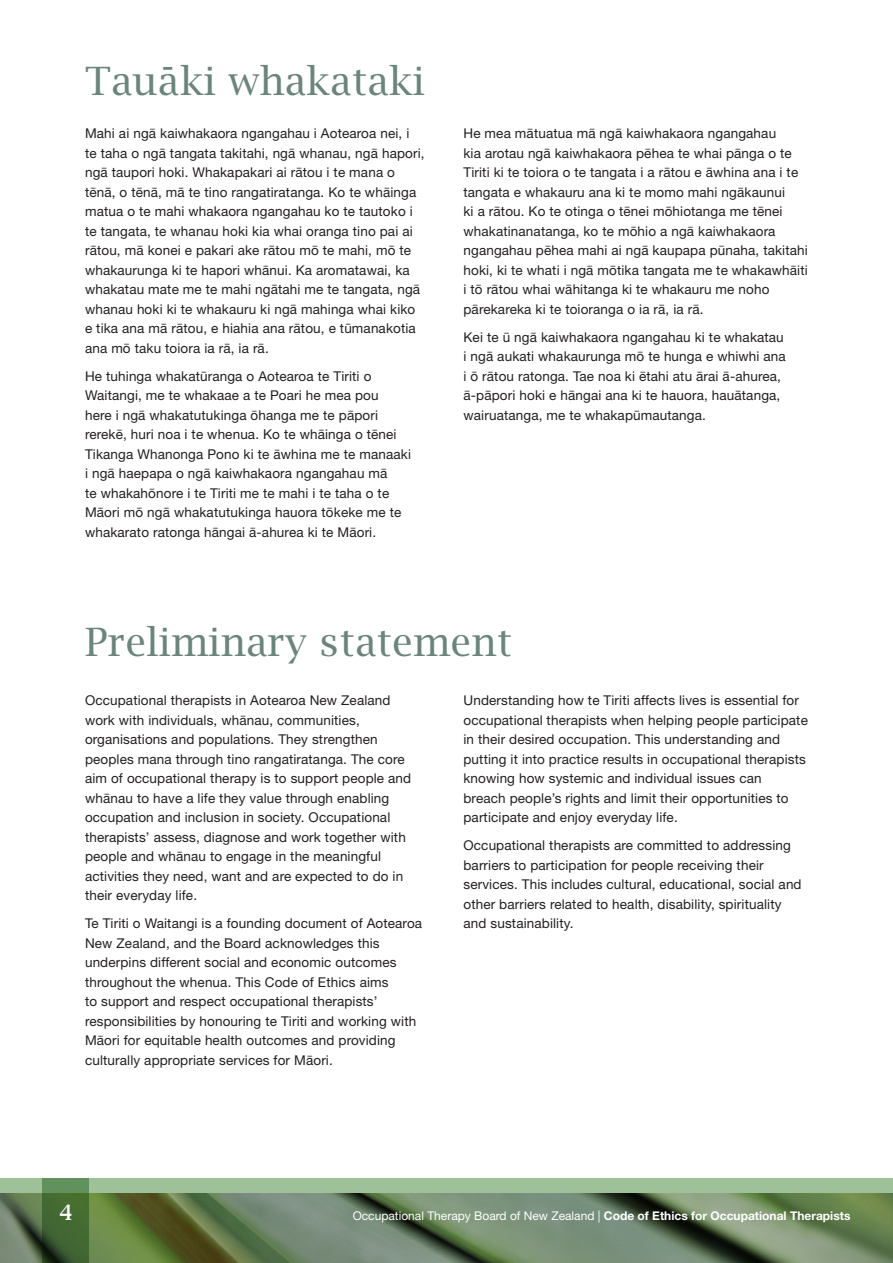
<style>
.page{position:relative;width:893px;height:1263px;background:#fff}
.page>*{position:absolute;margin:0;border:0;box-sizing:border-box;transform-origin:0 0}
.Heading{font:39px "Lucida Bright";letter-spacing:.01em;color:#6a857c}
.t1{font:21px "Lucida Bright Demibold";color:#fff}
.Text{font:13.5px/19.5px "Helvetica Neue LT Pro";letter-spacing:.01em;color:#231f20}
.t2{font:12px "Helvetica Neue LT Pro";color:#fff}
.s1{font-weight:700}
</style>
<div class="page">
<img style="left:0;top:1192px;width:893px;height:71px">
<div style="left:0;top:1178px;width:893px;height:14px;background:#9ec19a"></div>
<svg style="left:43px;top:1178px;width:46px;height:85px;background:#446936"></svg>
<p class="Heading" style="left:85px;top:57px;width:341px">Taua-ki whakataki</p>
<p class="Text" style="left:85px;top:123px;width:341px">Mahi ai ngā kaiwhakaora ngangahau i Aotearoa nei, i<br>te taha o ngā tangata takitahi, ngā whanau, ngā hapori, ngā taupori hoki. Whakapakari ai rātou i te mana o tēnā, o tēnā, mā te tino rangatiratanga. Ko te whāinga matua o te mahi whakaora ngangahau ko te tautoko i te tangata, te whanau hoki kia whai oranga tino pai ai rātou, mā konei e pakari ake rātou mō te mahi, mō te whakaurunga ki te hapori whānui. Ka aromatawai, ka whakatau mate me te mahi ngātahi me te tangata, ngā whanau hoki ki te whakauru ki ngā mahinga whai kiko e tika ana mā rātou, e hiahia ana rātou, e tūmanakotia ana mō taku toiora ia rā, ia rā.</p>
<p class="Text" style="left:85px;top:366px;width:327px">He tuhinga whakatūranga o Aotearoa te Tiriti o Waitangi, me te whakaae a te Poari he mea pou<br>here i ngā whakatutukinga ōhanga me te pāpori rerekē, huri noa i te whenua. Ko te whāinga o tēnei Tikanga Whanonga Pono ki te āwhina me te manaaki i ngā haepapa o ngā kaiwhakaora ngangahau mā<br>te whakahōnore i te Tiriti me te mahi i te taha o te Māori mō ngā whakatutukinga hauora tōkeke me te whakarato ratonga hāngai ā-ahurea ki te Māori.</p>
<p class="Text" style="left:463px;top:123px;width:346px">He mea mātuatua mā ngā kaiwhakaora ngangahau<br>kia arotau ngā kaiwhakaora pēhea te whai pānga o te Tiriti ki te toiora o te tangata i a rātou e āwhina ana i te tangata e whakauru ana ki te momo mahi ngākaunui<br>ki a rātou. Ko te otinga o tēnei mōhiotanga me tēnei whakatinanatanga, ko te mōhio a ngā kaiwhakaora ngangahau pēhea mahi ai ngā kaupapa pūnaha, takitahi hoki, ki te whati i ngā mōtika tangata me te whakawhāiti i tō rātou whai wāhitanga ki te whakauru me noho pārekareka ki te toioranga o ia rā, ia rā.</p>
<p class="Text" style="left:463px;top:327px;width:324px">Kei te ū ngā kaiwhakaora ngangahau ki te whakatau i ngā aukati whakaurunga mō te hunga e whiwhi ana i ō rātou ratonga. Tae noa ki ētahi atu ārai ā-ahurea, ā-pāpori hoki e hāngai ana ki te hauora, hauātanga, wairuatanga, me te whakapūmautanga.</p>
<p class="Heading" style="left:85px;top:618px;width:428px">Preliminary statement</p>
<p class="Text" style="left:85px;top:690px;width:328px">Occupational therapists in Aotearoa New Zealand work with individuals, whānau, communities, organisations and populations. They strengthen peoples mana through tino rangatiratanga. The core aim of occupational therapy is to support people and whānau to have a life they value through enabling occupation and inclusion in society. Occupational therapists’ assess, diagnose and work together with people and whānau to engage in the meaningful activities they need, want and are expected to do in their everyday life.</p>
<p class="Text" style="left:85px;top:913px;width:339px">Te Tiriti o Waitangi is a founding document of Aotearoa New Zealand, and the Board acknowledges this underpins different social and economic outcomes throughout the whenua. This Code of Ethics aims<br>to support and respect occupational therapists’ responsibilities by honouring te Tiriti and working with Māori for equitable health outcomes and providing culturally appropriate services for Māori.</p>
<p class="Text" style="left:463px;top:690px;width:346px">Understanding how te Tiriti affects lives is essential for occupational therapists when helping people participate in their desired occupation. This understanding and putting it into practice results in occupational therapists knowing how systemic and individual issues can<br>breach people’s rights and limit their opportunities to participate and enjoy everyday life.</p>
<p class="Text" style="left:463px;top:835px;width:340px">Occupational therapists are committed to addressing barriers to participation for people receiving their services. This includes cultural, educational, social and other barriers related to health, disability, spirituality and sustainability.</p>
<h2 class="t1" style="left:59px;top:1200px;width:15px">4</h2>
<p class="t2" style="left:353px;top:1208px;width:499px">Occupational Therapy Board of New Zealand | <span class="s1">Code of Ethics for Occupational Therapists</span></p>
</div>
